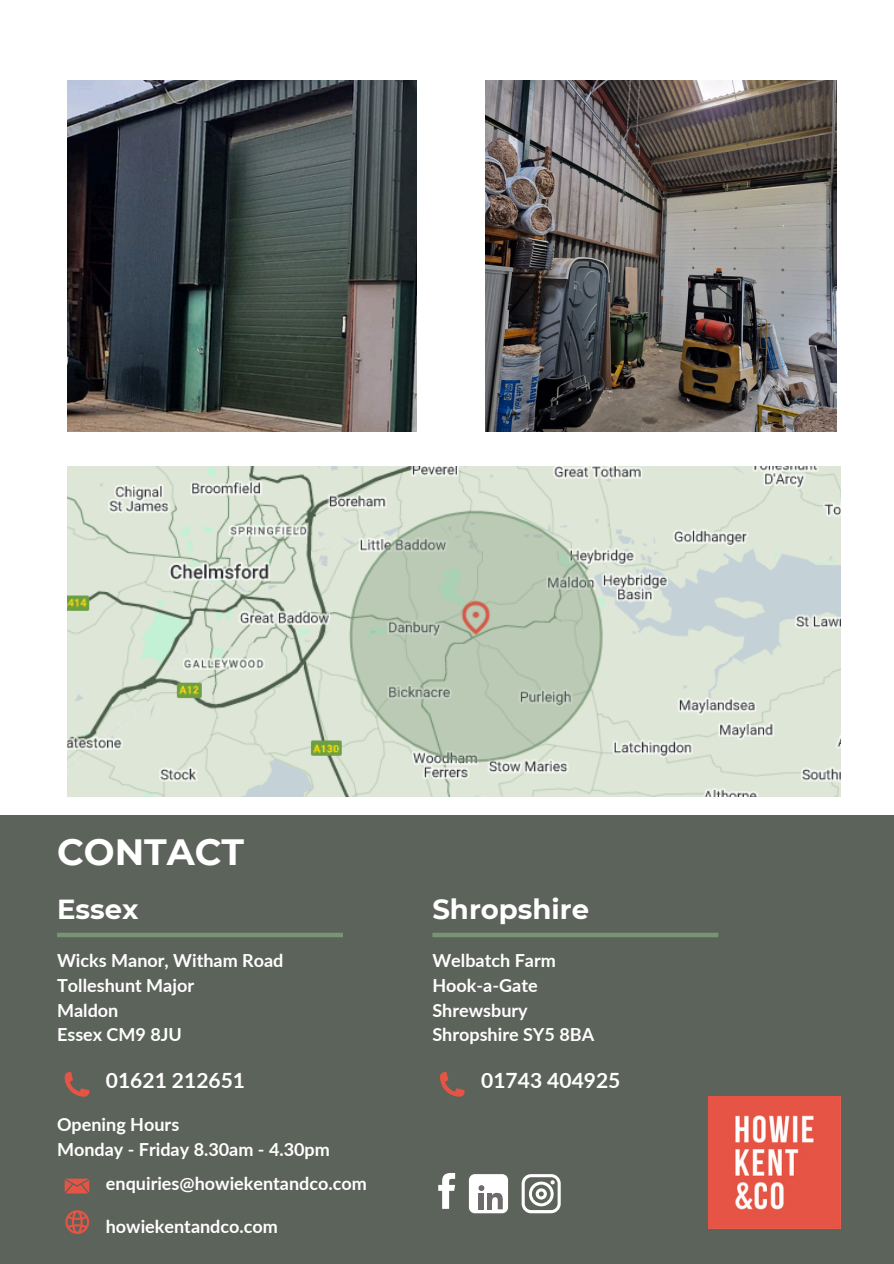
<style>
.page{position:relative;width:894px;height:1264px;background:#fff}
.page>*{position:absolute;margin:0;border:0;box-sizing:border-box;transform-origin:0 0}
.t1{font:700 36.6px "Montserrat";color:#fff}
.t2{font:700 27.6px "Montserrat";color:#fff}
.t3{font:700 21px "Lato";color:#fff}
.t4{font:700 18px "Lato";color:#fff}
</style>
<div class="page">
<img style="left:68px;top:80px;width:348px;height:351px">
<img style="left:485px;top:80px;width:350px;height:351px">
<img style="left:68px;top:466px;width:772px;height:331px">
<div style="left:0;top:815px;width:893px;height:448px;background:#5c635a"></div>
<div style="left:57px;top:932px;width:286px;height:5px;background:#779574"></div>
<svg style="left:65px;top:1072px;width:24px;height:24px"></svg>
<svg style="left:65px;top:1178px;width:24px;height:15px"></svg>
<svg style="left:65px;top:1210px;width:24px;height:23px"></svg>
<div style="left:432px;top:932px;width:286px;height:5px;background:#779574"></div>
<svg style="left:440px;top:1072px;width:24px;height:24px"></svg>
<svg style="left:438px;top:1173px;width:17px;height:35px"></svg>
<div style="left:469px;top:1174px;width:39px;height:39px;background:#fff;border-radius:6px"></div>
<svg style="left:478px;top:1185px;width:6px;height:5px"></svg>
<div style="left:479px;top:1193px;width:5px;height:16px;background:#6e6b6a"></div>
<div style="left:487px;top:1193px;width:5px;height:16px;background:#6e6b6a"></div>
<svg style="left:492px;top:1192px;width:11px;height:17px"></svg>
<svg style="left:521px;top:1174px;width:39px;height:39px"></svg>
<img style="left:708px;top:1096px;width:132px;height:132px">
<p class="t1" style="left:57px;top:829px;width:189px">CONTACT</p>
<h1 class="t2" style="left:57px;top:892px;width:83px">Essex</h1>
<h2 class="t4" style="left:57px;top:949px;width:228px">Wicks Manor, Witham Road</h2>
<p class="t4" style="left:57px;top:974px;width:138px">Tolleshunt Major</p>
<h2 class="t4" style="left:57px;top:998px;width:63px">Maldon</h2>
<p class="t4" style="left:57px;top:1023px;width:126px">Essex CM9 8JU</p>
<p class="t3" style="left:106px;top:1067px;width:141px">01621 212651</p>
<p class="t4" style="left:57px;top:1113px;width:124px">Opening Hours</p>
<p class="t4" style="left:57px;top:1137px;width:274px">Monday - Friday 8.30am - 4.30pm</p>
<p class="t4" style="left:106px;top:1172px;width:262px">enquiries@howiekentandco.com</p>
<p class="t4" style="left:106px;top:1215px;width:174px">howiekentandco.com</p>
<p class="t2" style="left:432px;top:892px;width:158px">Shropshire</p>
<p class="t4" style="left:432px;top:949px;width:125px">Welbatch Farm</p>
<p class="t4" style="left:432px;top:974px;width:107px">Hook-a-Gate</p>
<p class="t4" style="left:432px;top:998px;width:97px">Shrewsbury</p>
<h3 class="t4" style="left:432px;top:1023px;width:163px">Shropshire SY5 8BA</h3>
<p class="t3" style="left:481px;top:1067px;width:141px">01743 404925</p>
</div>
